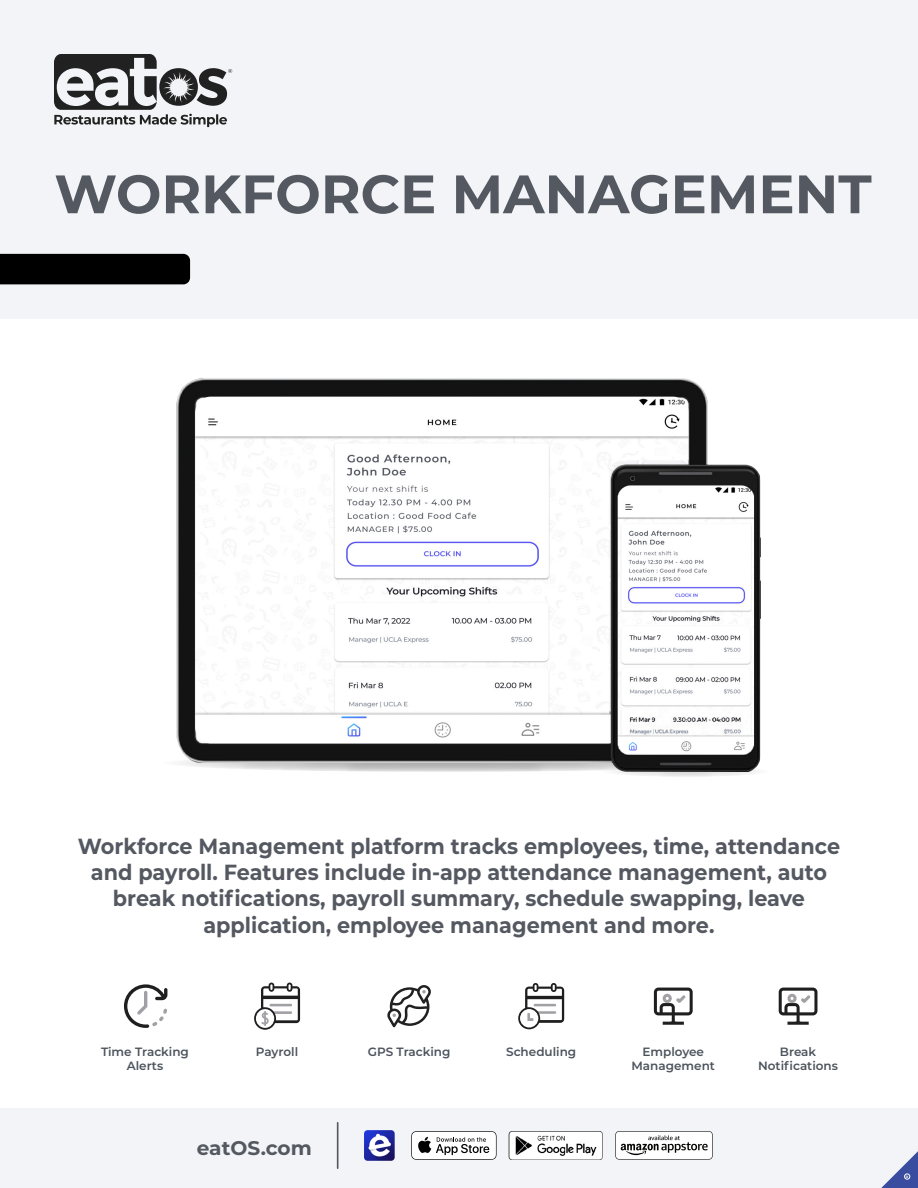
<style>
.page{position:relative;width:918px;height:1188px;background:#fff}
.page>*{position:absolute;margin:0;border:0;box-sizing:border-box;transform-origin:0 0}
.t1{font:700 54px "Montserrat";color:#545860}
.t2{font:700 21.9px/26.2px "Montserrat";color:#545860;text-align:center;scale:.95 1}
.t3{font:700 19.65px "Montserrat";color:#545860}
.t4{font:600 12px/14.4px "Montserrat";color:#4c535c;text-align:center}
.t5{font:700 3.3px "Montserrat";color:#fff}
</style>
<div class="page">
<div style="left:0;top:1108px;width:918px;height:80px;background:#f3f4f7"></div>
<hr style="left:337px;top:1123px;width:1px;height:45px;background:#545860">
<svg style="left:411px;top:1131px;width:86px;height:29px"></svg>
<img style="left:508px;top:1131px;width:95px;height:29px">
<svg style="left:615px;top:1131px;width:98px;height:29px"></svg>
<img style="left:364px;top:1130px;width:31px;height:31px">
<div style="left:0;top:0;width:918px;height:319px;background:#f3f4f7"></div>
<div style="left:0;top:254px;width:190px;height:30px;background:#000"></div>
<svg style="left:881px;top:1151px;width:37px;height:37px"></svg>
<svg style="left:124px;top:984px;width:43px;height:44px"></svg>
<svg style="left:254px;top:983px;width:46px;height:47px"></svg>
<svg style="left:518px;top:983px;width:46px;height:46px"></svg>
<svg style="left:654px;top:988px;width:39px;height:37px"></svg>
<svg style="left:779px;top:988px;width:38px;height:37px"></svg>
<svg style="left:387px;top:985px;width:44px;height:42px"></svg>
<img style="left:176px;top:378px;width:585px;height:399px">
<svg style="left:54px;top:54px;width:178px;height:73px"></svg>
<p class="t1" style="left:54px;top:155px;width:819px">WORKFORCE MANAGEMENT</p>
<p class="t2" style="left:78px;top:832px;width:804px">Workforce Management platform tracks employees, time, attendance and payroll. Features include in-app attendance management, auto break notifications, payroll summary, schedule swapping, leave application, employee management and more.</p>
<p class="t4" style="left:101px;top:1044px;width:89px">Time Tracking</p>
<p class="t4" style="left:368px;top:1044px;width:84px">GPS Tracking</p>
<p class="t4" style="left:506px;top:1044px;width:72px">Scheduling</p>
<p class="t4" style="left:127px;top:1058px;width:38px">Alerts</p>
<p class="t4" style="left:256px;top:1044px;width:44px">Payroll</p>
<p class="t4" style="left:632px;top:1044px;width:85px">Employee<br>Management</p>
<p class="t4" style="left:758px;top:1044px;width:81px">Break<br>Notifications</p>
<p class="t3" style="left:197px;top:1133px;width:116px">eatOS.com</p>
<p class="t5" style="left:906px;top:1174px;width:4px">R</p>
</div>
